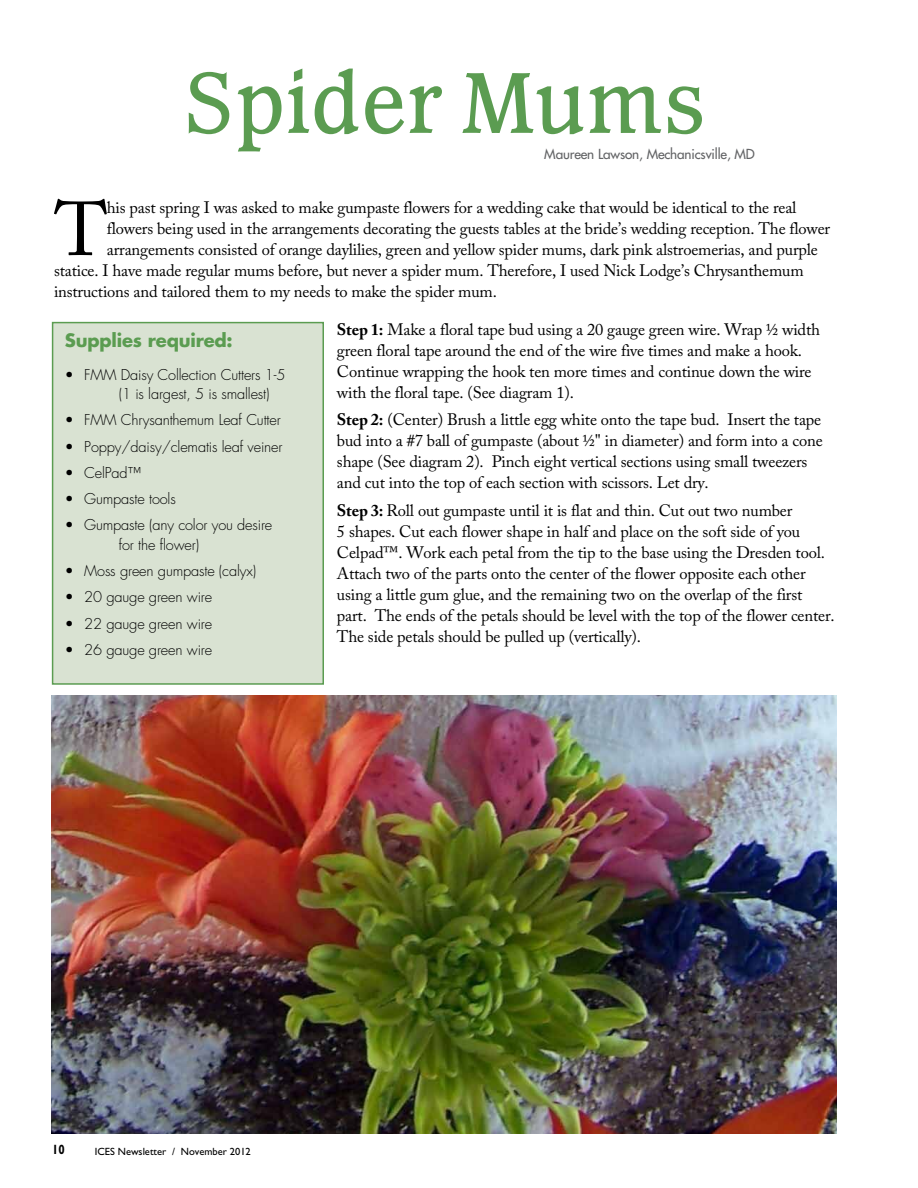
<style>
.page{position:relative;width:918px;height:1188px;background:#fff}
.page>*{position:absolute;margin:0;border:0;box-sizing:border-box;transform-origin:0 0}
.t1{font:500 90px "Waverly";color:#5b9c51}
.t2{font:75.6px "Adobe Caslon Pro";color:#000}
.t3{font:700 18px "Futura";letter-spacing:-.01em;color:#5b9c51}
.t4{font:16.5px/21px "Adobe Caslon Pro";letter-spacing:-.01em;color:#000}
.t5{font:300 14.55px/19.5px "Futura";letter-spacing:-.01em;color:#000}
.t6{font:13.5px "Futura";letter-spacing:-.01em;color:#636466}
.t7{font:700 13.5px "Gill Sans";color:#000;scale:.85 1}
.t8{font:10.5px "Gill Sans";color:#000}
.s1{font-weight:700}
</style>
<div class="page">
<img style="left:52px;top:696px;width:785px;height:438px">
<div style="left:52px;top:322px;width:272px;height:363px;background:#d9e2d2;border:2px solid #5b9c51"></div>
<p class="t1" style="left:185px;top:42px;width:522px">Spider Mums</p>
<p class="t6" style="left:544px;top:146px;width:212px">Maureen Lawson, Mechanicsville, MD</p>
<p class="t2" style="left:55px;top:185px;width:55px">T</p>
<p class="t4" style="left:107px;top:197px;width:691px">his past spring I was asked to make gumpaste flowers for a wedding cake that would be identical to the real</p>
<p class="t4" style="left:107px;top:218px;width:725px">flowers being used in the arrangements decorating the guests tables at the bride’s wedding reception. The flower</p>
<p class="t4" style="left:107px;top:239px;width:713px">arrangements consisted of orange daylilies, green and yellow spider mums, dark pink alstroemerias, and purple</p>
<p class="t4" style="left:54px;top:260px;width:751px">statice. I have made regular mums before, but never a spider mum. Therefore, I used Nick Lodge’s Chrysanthemum</p>
<p class="t4" style="left:54px;top:281px;width:444px">instructions and tailored them to my needs to make the spider mum.</p>
<p class="t4" style="left:337px;top:318px;width:485px"><span class="s1">Step 1:</span> Make a floral tape bud using a 20 gauge green wire. Wrap ½ width green floral tape around the end of the wire five times and make a hook.<br>Continue wrapping the hook ten more times and continue down the wire with the floral tape. (See diagram 1).</p>
<p class="t4" style="left:337px;top:409px;width:487px"><span class="s1">Step 2:</span> (Center) Brush a little egg white onto the tape bud. Insert the tape bud into a #7 ball of gumpaste (about ½" in diameter) and form into a cone shape (See diagram 2). Pinch eight vertical sections using small tweezers and cut into the top of each section with scissors. Let dry.</p>
<p class="t4" style="left:337px;top:500px;width:499px"><span class="s1">Step 3:</span> Roll out gumpaste until it is flat and thin. Cut out two number<br>5 shapes. Cut each flower shape in half and place on the soft side of you Celpad™. Work each petal from the tip to the base using the Dresden tool.<br>Attach two of the parts onto the center of the flower opposite each other using a little gum glue, and the remaining two on the overlap of the first part. The ends of the petals should be level with the top of the flower center.<br>The side petals should be pulled up (vertically).</p>
<p class="t3" style="left:65px;top:328px;width:169px">Supplies required:</p>
<p class="t5" style="left:119px;top:365px;width:168px;text-indent:-54px">• FMM Daisy Collection Cutters 1-5 (1 is largest, 5 is smallest)</p>
<p class="t5" style="left:65px;top:411px;width:217px">• FMM Chrysanthemum Leaf Cutter</p>
<p class="t5" style="left:65px;top:437px;width:219px">• Poppy/daisy/clematis leaf veiner</p>
<p class="t5" style="left:65px;top:463px;width:78px">• CelPad™</p>
<p class="t5" style="left:65px;top:489px;width:113px">• Gumpaste tools</p>
<p class="t5" style="left:119px;top:516px;width:155px;text-indent:-54px">• Gumpaste (any color you desire for the flower)</p>
<p class="t5" style="left:65px;top:561px;width:193px">• Moss green gumpaste (calyx)</p>
<p class="t5" style="left:65px;top:588px;width:149px">• 20 gauge green wire</p>
<p class="t5" style="left:65px;top:614px;width:149px">• 22 gauge green wire</p>
<p class="t5" style="left:65px;top:640px;width:149px">• 26 gauge green wire</p>
<p class="t7" style="left:52px;top:1141px;width:16px">10</p>
<p class="t8" style="left:95px;top:1145px;width:158px">ICES Newsletter / November 2012</p>
</div>
